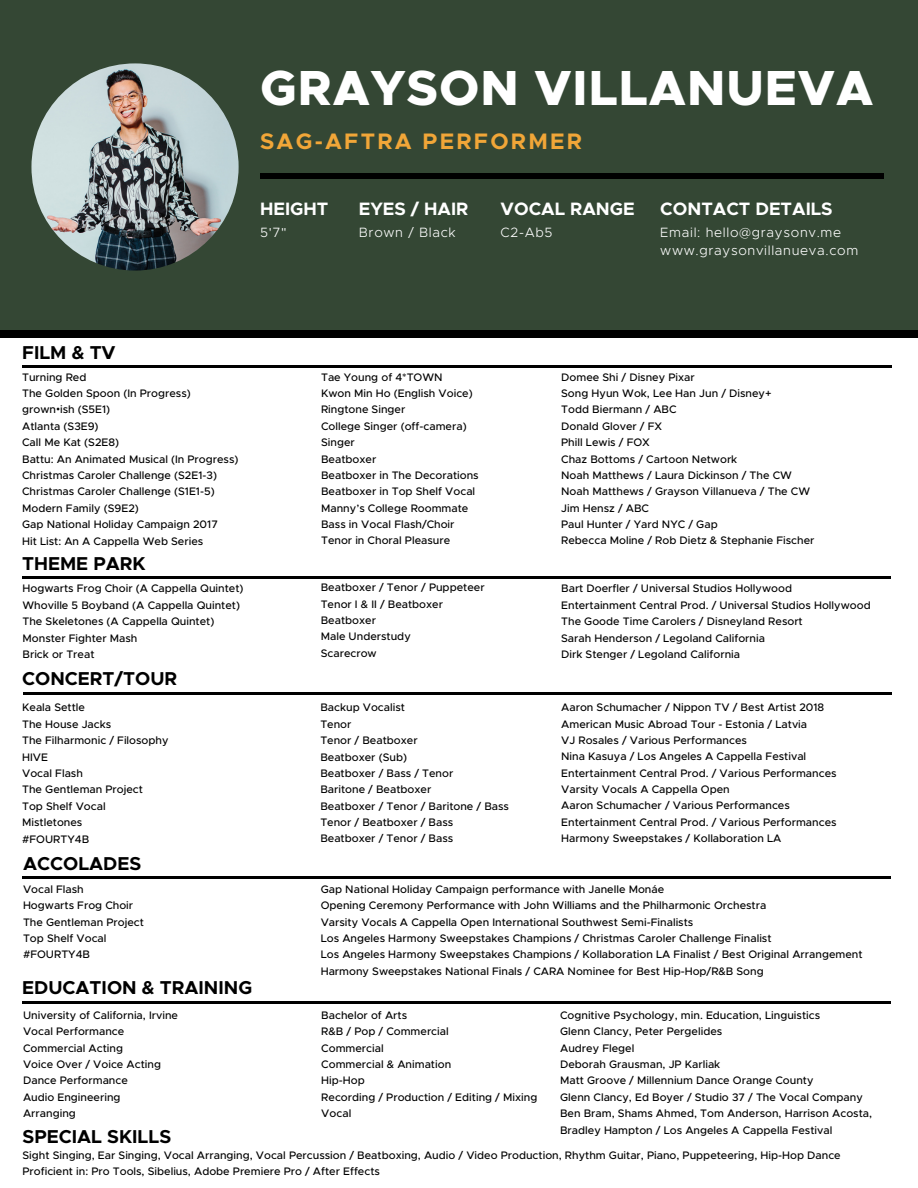
<style>
.page{position:relative;width:918px;height:1188px;background:#344734}
.page>*{position:absolute;margin:0;border:0;box-sizing:border-box;transform-origin:0 0}
.t1{font:800 49.5px "Metropolis";letter-spacing:.02em;color:#fff}
.t2{font:700 22.5px "Metropolis";letter-spacing:.1em;color:#f1a638}
.t3{font:700 18.75px "Metropolis";color:#000}
.t4{font:700 18px "Metropolis";color:#fff}
.t5{font:300 13.5px/18px "Metropolis";letter-spacing:.05em;color:#fff}
.t6{font:500 10.95px/16.4px "Metropolis";color:#000}
.s1{font-family:"Noto Sans";font-weight:400}
</style>
<div class="page">
<div style="left:0;top:330px;width:918px;height:858px;background:#fff"></div>
<div style="left:0;top:330px;width:918px;height:8px;background:#000"></div>
<div style="left:260px;top:173px;width:623px;height:6px;background:#000"></div>
<hr style="left:23px;top:877px;width:868px;height:2px;background:#000">
<hr style="left:23px;top:1001px;width:868px;height:2px;background:#000">
<hr style="left:23px;top:365px;width:869px;height:3px;background:#000">
<hr style="left:23px;top:692px;width:869px;height:2px;background:#000">
<hr style="left:22px;top:576px;width:869px;height:3px;background:#000">
<img style="left:31px;top:63px;width:208px;height:208px;border-radius:50%">
<h1 class="t1" style="left:260px;top:66px;width:615px">GRAYSON VILLANUEVA</h1>
<h2 class="t2" style="left:260px;top:131px;width:324px">SAG-AFTRA PERFORMER</h2>
<h3 class="t4" style="left:260px;top:201px;width:70px">HEIGHT</h3>
<p class="t5" style="left:260px;top:224px;width:28px">5'7"</p>
<h3 class="t4" style="left:359px;top:201px;width:111px">EYES / HAIR</h3>
<p class="t5" style="left:359px;top:224px;width:98px">Brown / Black</p>
<h3 class="t4" style="left:501px;top:201px;width:136px">VOCAL RANGE</h3>
<p class="t5" style="left:501px;top:224px;width:53px">C2-Ab5</p>
<h3 class="t4" style="left:660px;top:201px;width:174px">CONTACT DETAILS</h3>
<p class="t5" style="left:660px;top:224px;width:200px">Email: hello@graysonv.me www.graysonvillanueva.com</p>
<h3 class="t3" style="left:22px;top:344px;width:95px">FILM &amp; TV</h3>
<p class="t6" style="left:22px;top:369px;width:218px">Turning Red<br>The Golden Spoon (In Progress) grown<span class="s1">•</span>ish (S5E1)<br>Atlanta (S3E9)<br>Call Me Kat (S2E8)<br>Battu: An Animated Musical (In Progress)<br>Christmas Caroler Challenge (S2E1-3)<br>Christmas Caroler Challenge (S1E1-5)<br>Modern Family (S9E2)<br>Gap National Holiday Campaign 2017<br>Hit List: An A Cappella Web Series</p>
<p class="t6" style="left:321px;top:369px;width:159px">Tae Young of 4*TOWN<br>Kwon Min Ho (English Voice)<br>Ringtone Singer<br>College Singer (off-camera)<br>Singer<br>Beatboxer<br>Beatboxer in The Decorations<br>Beatboxer in Top Shelf Vocal<br>Manny’s College Roommate<br>Bass in Vocal Flash/Choir<br>Tenor in Choral Pleasure</p>
<p class="t6" style="left:561px;top:369px;width:255px">Domee Shi / Disney Pixar<br>Song Hyun Wok, Lee Han Jun / Disney+<br>Todd Biermann / ABC<br>Donald Glover / FX<br>Phill Lewis / FOX<br>Chaz Bottoms / Cartoon Network<br>Noah Matthews / Laura Dickinson / The CW<br>Noah Matthews / Grayson Villanueva / The CW<br>Jim Hensz / ABC<br>Paul Hunter / Yard NYC / Gap<br>Rebecca Moline / Rob Dietz &amp; Stephanie Fischer</p>
<h3 class="t3" style="left:22px;top:555px;width:125px">THEME PARK</h3>
<p class="t6" style="left:23px;top:581px;width:223px">Hogwarts Frog Choir (A Cappella Quintet)<br>Whoville 5 Boyband (A Cappella Quintet)<br>The Skeletones (A Cappella Quintet)<br>Monster Fighter Mash<br>Brick or Treat</p>
<p class="t6" style="left:321px;top:580px;width:165px">Beatboxer / Tenor / Puppeteer<br>Tenor I &amp; II / Beatboxer<br>Beatboxer<br>Male Understudy<br>Scarecrow</p>
<p class="t6" style="left:561px;top:581px;width:311px">Bart Doerfler / Universal Studios Hollywood<br>Entertainment Central Prod. / Universal Studios Hollywood The Goode Time Carolers / Disneyland Resort<br>Sarah Henderson / Legoland California<br>Dirk Stenger / Legoland California</p>
<h3 class="t3" style="left:22px;top:671px;width:157px">CONCERT/TOUR</h3>
<p class="t6" style="left:22px;top:700px;width:148px">Keala Settle<br>The House Jacks<br>The Filharmonic / Filosophy<br>HIVE<br>Vocal Flash<br>The Gentleman Project<br>Top Shelf Vocal<br>Mistletones<br>#FOURTY4B</p>
<p class="t6" style="left:320px;top:700px;width:190px">Backup Vocalist<br>Tenor<br>Tenor / Beatboxer<br>Beatboxer (Sub)<br>Beatboxer / Bass / Tenor<br>Baritone / Beatboxer<br>Beatboxer / Tenor / Baritone / Bass<br>Tenor / Beatboxer / Bass<br>Beatboxer / Tenor / Bass</p>
<p class="t6" style="left:561px;top:700px;width:277px">Aaron Schumacher / Nippon TV / Best Artist 2018<br>American Music Abroad Tour - Estonia / Latvia<br>VJ Rosales / Various Performances<br>Nina Kasuya / Los Angeles A Cappella Festival Entertainment Central Prod. / Various Performances Varsity Vocals A Cappella Open<br>Aaron Schumacher / Various Performances Entertainment Central Prod. / Various Performances Harmony Sweepstakes / Kollaboration LA</p>
<h3 class="t3" style="left:23px;top:855px;width:120px">ACCOLADES</h3>
<p class="t6" style="left:23px;top:881px;width:122px">Vocal Flash<br>Hogwarts Frog Choir<br>The Gentleman Project<br>Top Shelf Vocal #FOURTY4B</p>
<p class="t6" style="left:321px;top:881px;width:543px">Gap National Holiday Campaign performance with Janelle Monáe<br>Opening Ceremony Performance with John Williams and the Philharmonic Orchestra<br>Varsity Vocals A Cappella Open International Southwest Semi-Finalists<br>Los Angeles Harmony Sweepstakes Champions / Christmas Caroler Challenge Finalist<br>Los Angeles Harmony Sweepstakes Champions / Kollaboration LA Finalist / Best Original Arrangement Harmony Sweepstakes National Finals / CARA Nominee for Best Hip-Hop/R&amp;B Song</p>
<h3 class="t3" style="left:22px;top:980px;width:232px">EDUCATION &amp; TRAINING</h3>
<p class="t6" style="left:23px;top:1008px;width:157px">University of California, Irvine<br>Vocal Performance<br>Commercial Acting<br>Voice Over / Voice Acting<br>Dance Performance<br>Audio Engineering<br>Arranging</p>
<p class="t6" style="left:321px;top:1008px;width:218px">Bachelor of Arts<br>R&amp;B / Pop / Commercial<br>Commercial<br>Commercial &amp; Animation<br>Hip-Hop<br>Recording / Production / Editing / Mixing<br>Vocal</p>
<p class="t6" style="left:560px;top:1008px;width:314px">Cognitive Psychology, min. Education, Linguistics<br>Glenn Clancy, Peter Pergelides<br>Audrey Flegel<br>Deborah Grausman, JP Karliak<br>Matt Groove / Millennium Dance Orange County<br>Glenn Clancy, Ed Boyer / Studio 37 / The Vocal Company Ben Bram, Shams Ahmed, Tom Anderson, Harrison Acosta, Bradley Hampton / Los Angeles A Cappella Festival</p>
<h3 class="t3" style="left:23px;top:1128px;width:150px">SPECIAL SKILLS</h3>
<p class="t6" style="left:23px;top:1147px;width:820px">Sight Singing, Ear Singing, Vocal Arranging, Vocal Percussion / Beatboxing, Audio / Video Production, Rhythm Guitar, Piano, Puppeteering, Hip-Hop Dance<br>Proficient in: Pro Tools, Sibelius, Adobe Premiere Pro / After Effects</p>
</div>
